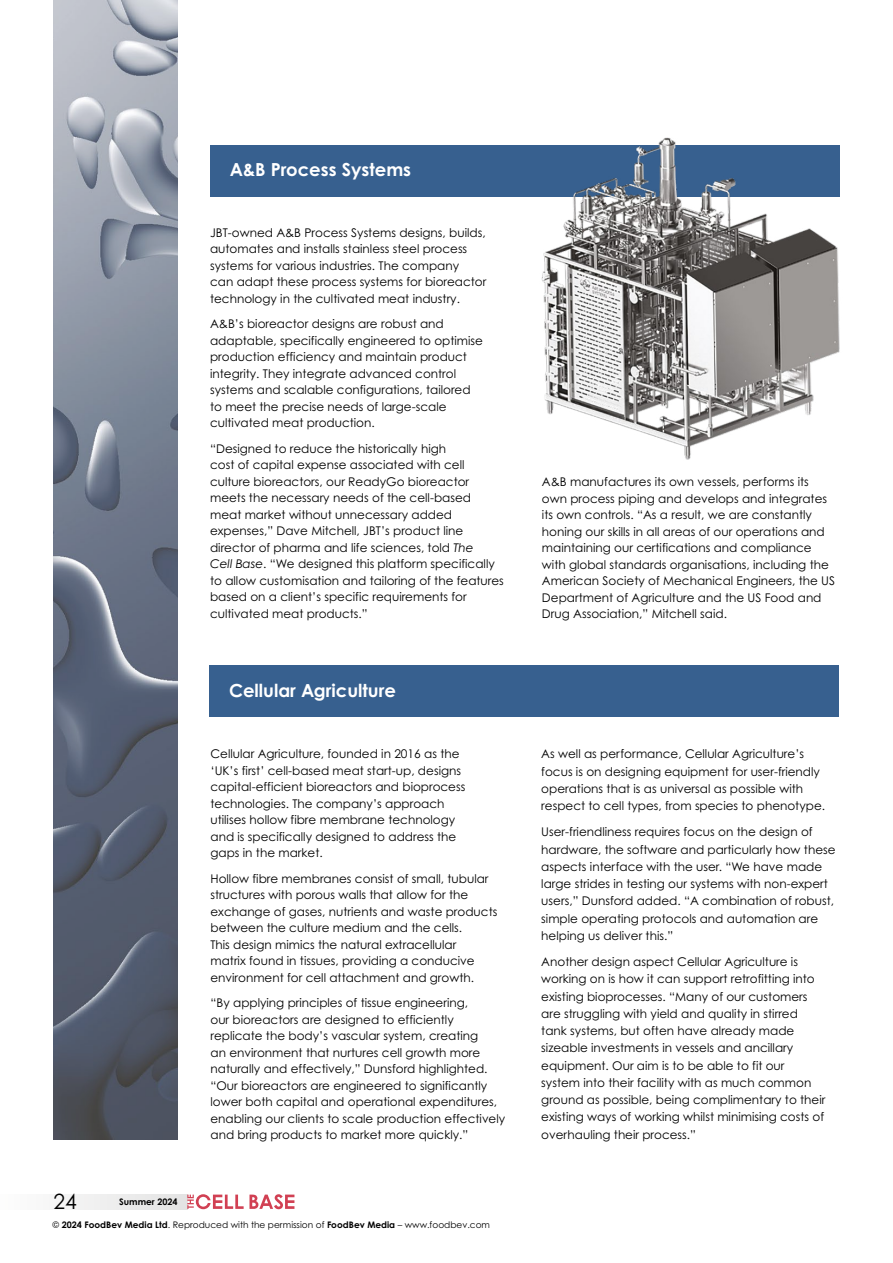
<style>
.page{position:relative;width:893px;height:1263px;background:#fff}
.page>*{position:absolute;margin:0;border:0;box-sizing:border-box;transform-origin:0 0}
.t1{font:21px "Century Gothic Pro";color:#000}
.t2{font:700 18px "Century Gothic Pro";color:#fff}
.t3{font:12px/16.5px "Century Gothic Pro";color:#000}
.BodyCopy{font:9px "Century Gothic Pro";color:#000}
.t4{font:700 9px "Century Gothic Pro";color:#000}
.s1{font-style:italic}
.s2{font-weight:700}
</style>
<div class="page">
<div style="left:0;top:1194px;width:187px;height:15px;background:#f1f1f1"></div>
<svg style="left:187px;top:1194px;width:107px;height:15px"></svg>
<div style="left:210px;top:145px;width:630px;height:51px;background:#37608f"></div>
<div style="left:210px;top:665px;width:629px;height:51px;background:#37608f"></div>
<img style="left:519px;top:137px;width:321px;height:323px">
<img style="left:54px;top:0;width:123px;height:1140px">
<p class="t2" style="left:230px;top:159px;width:183px">A&amp;B Process Systems</p>
<p class="t3" style="left:210px;top:224px;width:277px">JBT-owned A&amp;B Process Systems designs, builds, automates and installs stainless steel process systems for various industries. The company</p>
<p class="t3" style="left:210px;top:274px;width:278px">can adapt these process systems for bioreactor technology in the cultivated meat industry.</p>
<p class="t3" style="left:210px;top:316px;width:274px">A&amp;B’s bioreactor designs are robust and adaptable, specifically engineered to optimise production efficiency and maintain product integrity. They integrate advanced control</p>
<p class="t3" style="left:210px;top:382px;width:262px">systems and scalable configurations, tailored</p>
<p class="t3" style="left:210px;top:398px;width:238px">to meet the precise needs of large-scale cultivated meat production.</p>
<p class="t3" style="left:210px;top:440px;width:238px">“Designed to reduce the historically high</p>
<p class="t3" style="left:210px;top:457px;width:256px">cost of capital expense associated with cell</p>
<p class="t3" style="left:210px;top:473px;width:261px">culture bioreactors, our ReadyGo bioreactor</p>
<p class="t3" style="left:210px;top:490px;width:262px">meets the necessary needs of the cell-based</p>
<p class="t3" style="left:210px;top:506px;width:265px">meat market without unnecessary added expenses,” Dave Mitchell, JBT’s product line director of pharma and life sciences, told <span class="s1">The</span></p>
<p class="t3" style="left:210px;top:556px;width:295px"><span class="s1">Cell Base</span>. “We designed this platform specifically to allow customisation and tailoring of the features based on a client’s specific requirements for cultivated meat products.”</p>
<p class="t2" style="left:229px;top:679px;width:168px">Cellular Agriculture</p>
<h1 class="t1" style="left:54px;top:1189px;width:25px">24</h1>
<p class="t4" style="left:119px;top:1196px;width:60px">Summer 2024</p>
<p class="t3" style="left:210px;top:746px;width:251px">Cellular Agriculture, founded in 2016 as the</p>
<p class="t3" style="left:210px;top:762px;width:256px">‘UK’s first’ cell-based meat start-up, designs capital-efficient bioreactors and bioprocess technologies. The company’s approach</p>
<p class="t3" style="left:210px;top:812px;width:246px">utilises hollow fibre membrane technology</p>
<p class="t3" style="left:210px;top:828px;width:247px">and is specifically designed to address the</p>
<p class="t3" style="left:210px;top:845px;width:114px">gaps in the market.</p>
<p class="t3" style="left:210px;top:870px;width:288px">Hollow fibre membranes consist of small, tubular structures with porous walls that allow for the exchange of gases, nutrients and waste products between the culture medium and the cells.<br>This design mimics the natural extracellular<br>matrix found in tissues, providing a conducive environment for cell attachment and growth.</p>
<p class="t3" style="left:210px;top:995px;width:296px">“By applying principles of tissue engineering,<br>our bioreactors are designed to efficiently replicate the body’s vascular system, creating<br>an environment that nurtures cell growth more naturally and effectively,” Dunsford highlighted. “Our bioreactors are engineered to significantly lower both capital and operational expenditures, enabling our clients to scale production effectively and bring products to market more quickly.”</p>
<p class="BodyCopy" style="left:53px;top:1219px;width:439px">© <span class="s2">2024 FoodBev Media Ltd</span>. Reproduced with the permission of <span class="s2">FoodBev Media</span> – www.foodbev.com</p>
<p class="t3" style="left:542px;top:473px;width:295px">A&amp;B manufactures its own vessels, performs its own process piping and develops and integrates its own controls. “As a result, we are constantly honing our skills in all areas of our operations and maintaining our certifications and compliance with global standards organisations, including the American Society of Mechanical Engineers, the US Department of Agriculture and the US Food and Drug Association,” Mitchell said.</p>
<p class="t3" style="left:541px;top:745px;width:285px;line-height:17.2px">As well as performance, Cellular Agriculture’s focus is on designing equipment for user-friendly operations that is as universal as possible with respect to cell types, from species to phenotype.</p>
<p class="t3" style="left:541px;top:823px;width:296px;line-height:17.2px">User-friendliness requires focus on the design of hardware, the software and particularly how these aspects interface with the user. “We have made large strides in testing our systems with non-expert users,” Dunsford added. “A combination of robust, simple operating protocols and automation are helping us deliver this.”</p>
<p class="t3" style="left:541px;top:953px;width:275px;line-height:17.2px">Another design aspect Cellular Agriculture is working on is how it can support retrofitting into existing bioprocesses. “Many of our customers</p>
<p class="t3" style="left:541px;top:1005px;width:258px">are struggling with yield and quality in stirred</p>
<p class="t3" style="left:541px;top:1022px;width:286px;line-height:17.2px">tank systems, but often have already made sizeable investments in vessels and ancillary equipment. Our aim is to be able to fit our system into their facility with as much common ground as possible, being complimentary to their existing ways of working whilst minimising costs of overhauling their process.”</p>
</div>
